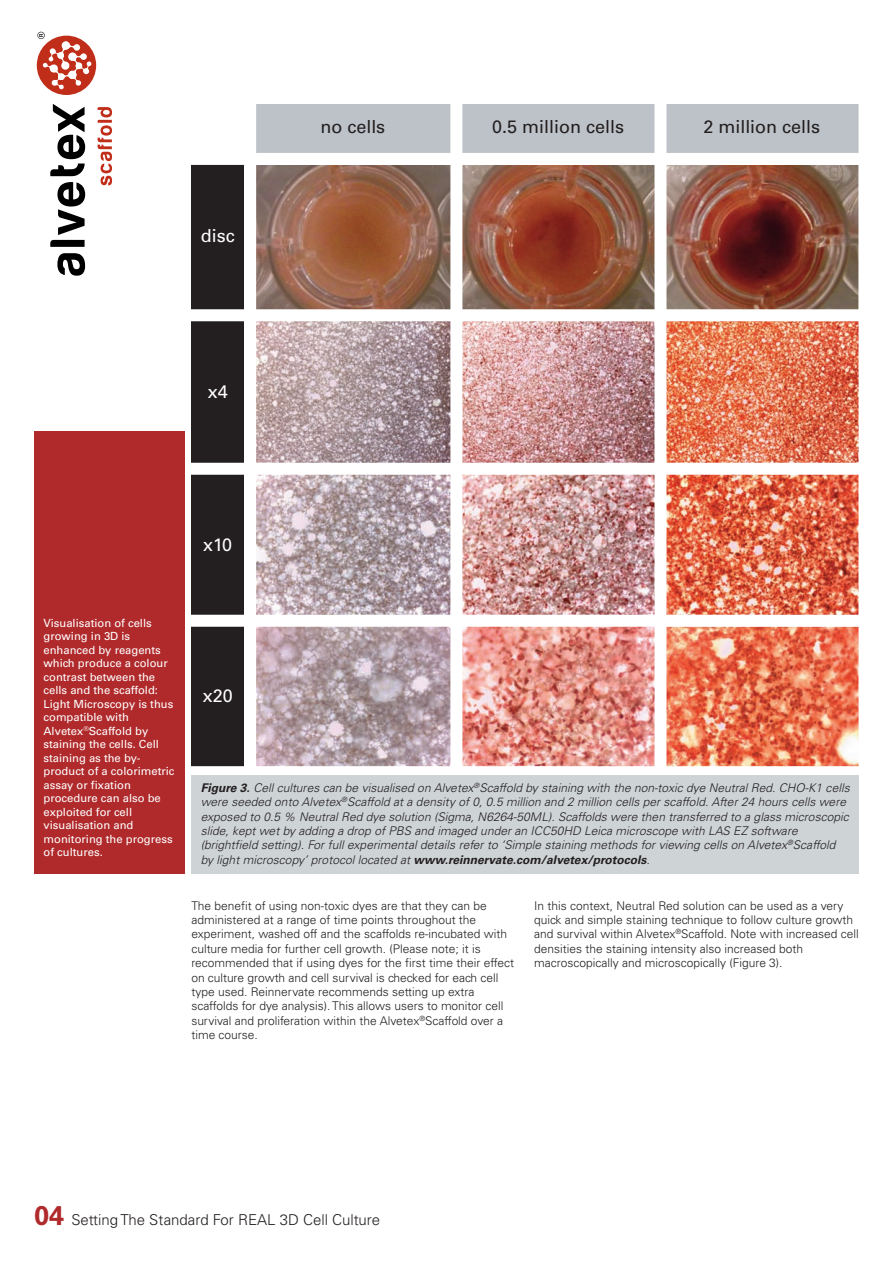
<style>
.page{position:relative;width:893px;height:1263px;background:#fff}
.page>*{position:absolute;margin:0;border:0;box-sizing:border-box;transform-origin:0 0}
.t1{font:18px "Univers";color:#231f20}
.t2{font:18px "Univers";color:#fff}
.t3{font:300 15px "Univers";color:#231f20}
.t4{font:300 12px/14.4px "Univers";color:#231f20}
.t5{font:italic 300 12px/14.4px "Univers";letter-spacing:.005em;color:#231f20}
.t6{font:11.25px/13.5px "Univers";color:#fff}
.s1{font-weight:700}
.s2{font-weight:700;font-size:27px;color:#b02a2c}
</style>
<div class="page">
<img style="left:257px;top:166px;width:601px;height:600px">
<div style="left:252px;top:104px;width:608px;height:53px;background:#bcc2c7"></div>
<div style="left:191px;top:162px;width:53px;height:608px;background:#231f20"></div>
<div style="left:37px;top:36px;width:59px;height:59px;background:#c02d19;border-radius:50%"></div>
<svg style="left:50px;top:104px;width:35px;height:72px"></svg>
<svg style="left:50px;top:182px;width:35px;height:65px"></svg>
<svg style="left:57px;top:253px;width:28px;height:23px"></svg>
<svg style="left:98px;top:107px;width:14px;height:78px"></svg>
<svg style="left:37px;top:32px;width:55px;height:58px"></svg>
<div style="left:183px;top:309px;width:695px;height:12px;background:#fff"></div>
<div style="left:181px;top:463px;width:696px;height:12px;background:#fff"></div>
<div style="left:169px;top:615px;width:695px;height:12px;background:#fff"></div>
<div style="left:179px;top:766px;width:685px;height:12px;background:#fff"></div>
<div style="left:858px;top:95px;width:12px;height:675px;background:#fff"></div>
<div style="left:654px;top:97px;width:12px;height:673px;background:#fff"></div>
<div style="left:450px;top:98px;width:12px;height:672px;background:#fff"></div>
<div style="left:186px;top:153px;width:695px;height:12px;background:#fff"></div>
<div style="left:244px;top:95px;width:12px;height:671px;background:#fff"></div>
<div style="left:34px;top:431px;width:150px;height:443px;background:#b02a2c"></div>
<div style="left:191px;top:775px;width:668px;height:99px;background:#ced3d6"></div>
<h1 class="t2" style="left:201px;top:229px;width:35px">disc</h1>
<h1 class="t1" style="left:320px;top:120px;width:66px">no cells</h1>
<h1 class="t1" style="left:492px;top:120px;width:133px">0.5 million cells</h1>
<h1 class="t1" style="left:703px;top:120px;width:118px">2 million cells</h1>
<h1 class="t2" style="left:208px;top:385px;width:21px">x4</h1>
<h1 class="t2" style="left:203px;top:538px;width:30px">x10</h1>
<p class="t6" style="left:44px;top:617px;width:133px">Visualisation of cells growing in 3D is enhanced by reagents which produce a colour contrast between the cells and the scaffold:<br>Light Microscopy is thus compatible with<br>Alvetex<sup>®</sup>Scaffold by staining the cells. Cell staining as the by&shy;product of a colorimetric assay or fixation procedure can also be exploited for cell visualisation and monitoring the progress of cultures.</p>
<h1 class="t2" style="left:203px;top:689px;width:31px">x20</h1>
<p class="t5" style="left:201px;top:781px;width:653px"><span class="s1">Figure 3.</span> Cell cultures can be visualised on Alvetex<sup>®</sup>Scaffold by staining with the non-toxic dye Neutral Red. CHO-K1 cells were seeded onto Alvetex<sup>®</sup>Scaffold at a density of 0, 0.5 million and 2 million cells per scaffold. After 24 hours cells were exposed to 0.5 % Neutral Red dye solution (Sigma, N6264-50ML). Scaffolds were then transferred to a glass microscopic slide, kept wet by adding a drop of PBS and imaged under an ICC50HD Leica microscope with LAS EZ software (brightfield setting). For full experimental details refer to ‘Simple staining methods for viewing cells on Alvetex<sup>®</sup>Scaffold by light microscopy ’ protocol located at <span class="s1">www.reinnervate.com/alvetex/protocols</span>.</p>
<p class="t4" style="left:191px;top:899px;width:324px">The benefit of using non-toxic dyes are that they can be administered at a range of time points throughout the experiment, washed off and the scaffolds re-incubated with culture media for further cell growth. (Please note; it is recommended that if using dyes for the first time their effect on culture growth and cell survival is checked for each cell type used. Reinnervate recommends setting up extra scaffolds for dye analysis). This allows users to monitor cell survival and proliferation within the Alvetex<sup>®</sup>Scaffold over a time course.</p>
<p class="t4" style="left:534px;top:899px;width:326px">In this context, Neutral Red solution can be used as a very quick and simple staining technique to follow culture growth and survival within Alvetex<sup>®</sup>Scaffold. Note with increased cell densities the staining intensity also increased both macroscopically and microscopically (Figure 3).</p>
<p class="t3" style="left:34px;top:1214px;width:348px"><span class="s2">04</span> Setting The Standard For REAL 3D Cell Culture</p>
</div>
